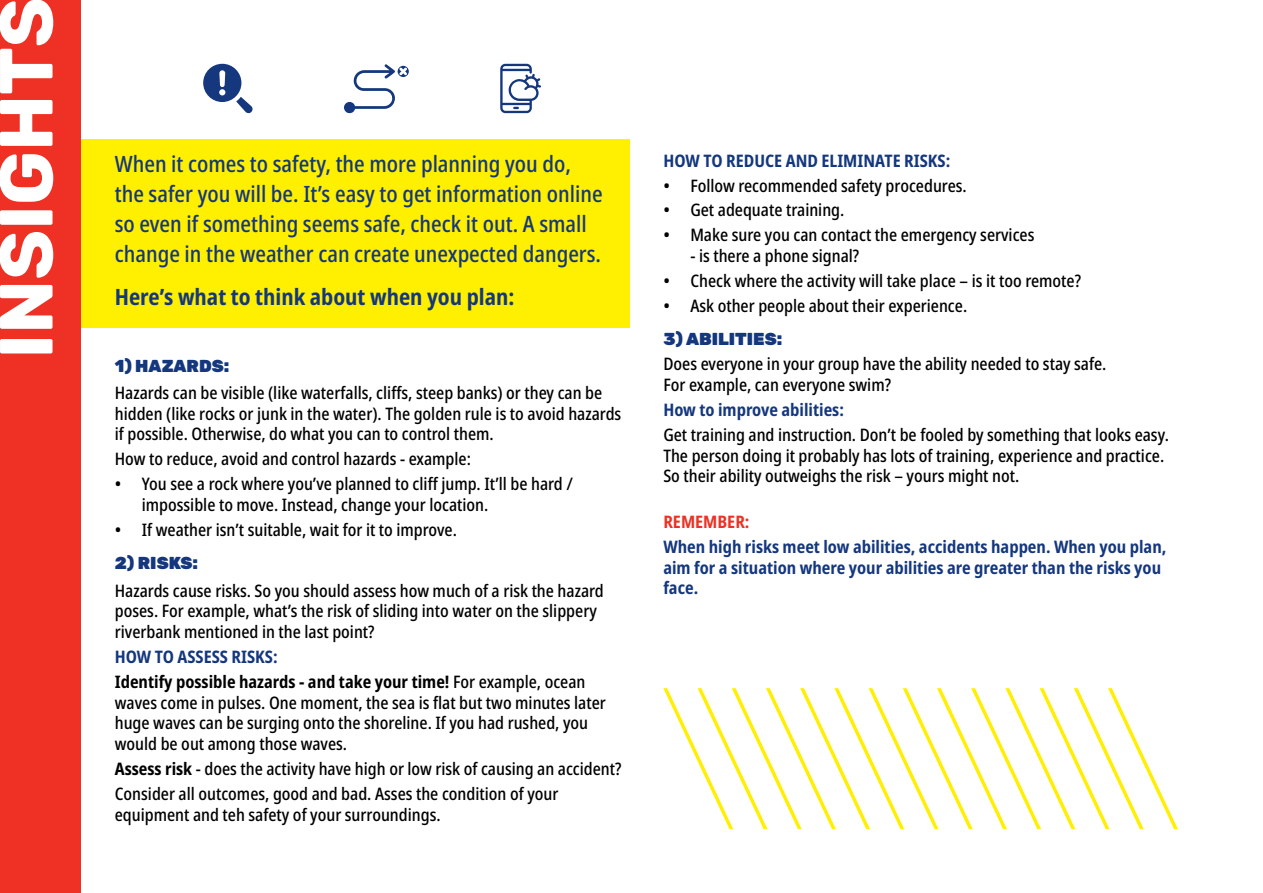
<style>
.page{position:relative;width:1263px;height:893px;background:#fff}
.page>*{position:absolute;margin:0;border:0;box-sizing:border-box;transform-origin:0 0}
.t1{font:700 75px "Rubik";color:#fff}
.t2{font:500 condensed 22.5px/30px "Noto Sans";color:#14377d}
.t3{font:700 condensed 22.5px "Noto Sans";color:#14377d}
.t4{font:500 condensed 17.25px/20.7px "Noto Sans";color:#000}
.t5{font:700 condensed 17.25px/20.7px "Noto Sans";color:#14377d}
.t6{font:700 condensed 17.25px/24.9px "Noto Sans";color:#000}
.t7{font:900 17.25px "Rubik";color:#14377d}
.t8{font:700 condensed 17.25px "Noto Sans";color:#ee3124}
.s1{color:#14377d}
.s2{font-weight:500}
.s3{font-weight:700}
</style>
<div class="page">
<div style="left:0;top:139px;width:629px;height:189px;background:#ffef00"></div>
<div style="left:0;top:0;width:81px;height:893px;background:#ee3124"></div>
<svg style="left:203px;top:64px;width:50px;height:49px"></svg>
<svg style="left:344px;top:64px;width:65px;height:49px"></svg>
<svg style="left:500px;top:64px;width:41px;height:49px"></svg>
<svg style="left:663px;top:688px;width:515px;height:141px"></svg>
<h1 class="t1" style="left:-17px;top:359px;width:363px;rotate:-90deg">INSIGHTS</h1>
<h2 class="t2" style="left:115px;top:150px;width:489px">When it comes to safety, the more planning you do, the safer you will be. It’s easy to get information online so even if something seems safe, check it out. A small change in the weather can create unexpected dangers.</h2>
<h2 class="t3" style="left:115px;top:281px;width:401px">Here’s what to think about when you plan:</h2>
<p class="t7" style="left:115px;top:356px;width:116px">1) HAZARDS:</p>
<p class="t4" style="left:115px;top:383px;width:508px">Hazards can be visible (like waterfalls, cliffs, steep banks) or they can be hidden (like rocks or junk in the water). The golden rule is to avoid hazards if possible. Otherwise, do what you can to control them.</p>
<p class="t4" style="left:115px;top:449px;width:358px">How to reduce, avoid and control hazards - example:</p>
<p class="t4" style="left:142px;top:474px;width:433px;text-indent:-27px">• You see a rock where you’ve planned to cliff jump. It’ll be hard / impossible to move. Instead, change your location.</p>
<p class="t4" style="left:115px;top:520px;width:344px">• If weather isn’t suitable, wait for it to improve.</p>
<p class="t7" style="left:115px;top:553px;width:85px">2) RISKS:</p>
<p class="t4" style="left:115px;top:580px;width:491px">Hazards cause risks. So you should assess how much of a risk the hazard poses. For example, what’s the risk of sliding into water on the slippery riverbank mentioned in the last point?</p>
<p class="t6" style="left:115px;top:644px;width:472px"><span class="s1">HOW TO ASSESS RISKS:<br></span>Identify possible hazards - and take your time! <span class="s2">For example, ocean</span></p>
<p class="t4" style="left:115px;top:692px;width:493px">waves come in pulses. One moment, the sea is flat but two minutes later huge waves can be surging onto the shoreline. If you had rushed, you would be out among those waves.</p>
<p class="t4" style="left:115px;top:757px;width:508px;line-height:24.9px"><span class="s3">Assess risk</span> - does the activity have high or low risk of causing an accident?<br>Consider all outcomes, good and bad. Asses the condition of your</p>
<p class="t4" style="left:115px;top:804px;width:327px">equipment and teh safety of your surroundings.</p>
<p class="t5" style="left:663px;top:150px;width:288px">HOW TO REDUCE AND ELIMINATE RISKS:</p>
<p class="t4" style="left:663px;top:175px;width:305px">• Follow recommended safety procedures.</p>
<p class="t4" style="left:663px;top:200px;width:183px">• Get adequate training.</p>
<p class="t4" style="left:663px;top:225px;width:373px">• Make sure you can contact the emergency services</p>
<p class="t4" style="left:690px;top:246px;width:170px">- is there a phone signal?</p>
<p class="t4" style="left:663px;top:271px;width:419px">• Check where the activity will take place – is it too remote?</p>
<p class="t4" style="left:663px;top:296px;width:305px">• Ask other people about their experience.</p>
<p class="t7" style="left:663px;top:329px;width:120px">3) ABILITIES:</p>
<p class="t4" style="left:663px;top:354px;width:445px">Does everyone in your group have the ability needed to stay safe.<br>For example, can everyone swim?</p>
<p class="t5" style="left:663px;top:400px;width:182px">How to improve abilities:</p>
<p class="t4" style="left:663px;top:425px;width:507px">Get training and instruction. Don’t be fooled by something that looks easy.<br>The person doing it probably has lots of training, experience and practice.<br>So their ability outweighs the risk – yours might not.</p>
<p class="t8" style="left:663px;top:509px;width:88px">REMEMBER:</p>
<p class="t5" style="left:663px;top:537px;width:504px">When high risks meet low abilities, accidents happen. When you plan, aim for a situation where your abilities are greater than the risks you face.</p>
</div>
